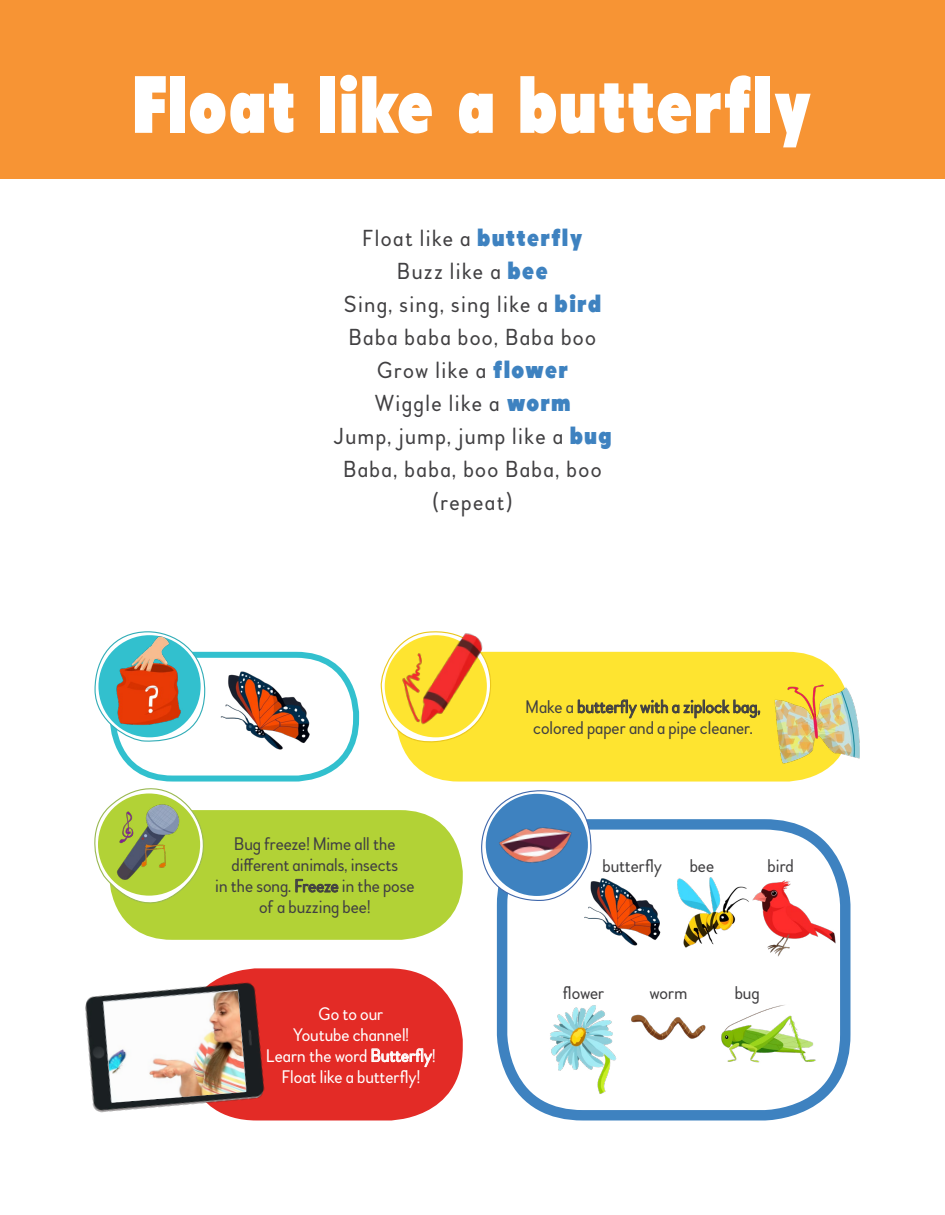
<style>
.page{position:relative;width:945px;height:1215px;background:#fff}
.page>*{position:absolute;margin:0;border:0;box-sizing:border-box;transform-origin:0 0}
.t1{font:81px "Tondu Beta";letter-spacing:.03em;color:#fff;scale:.83 1}
.t2{font:23.1px/33px "Woodford Bourne";letter-spacing:.07em;color:#414042;text-align:center;scale:.91 1}
.t3{font:18.15px/21px "Woodford Bourne";color:#414042;text-align:center;scale:.91 1}
.t4{font:18.15px/21px "Woodford Bourne";color:#fff;text-align:center;scale:.91 1}
.s1{font-family:"Tondu Beta";font-size:24.75px;color:#3e82c0}
</style>
<div class="page">
<div style="left:0;top:0;width:945px;height:179px;background:#f79434"></div>
<svg style="left:496px;top:819px;width:355px;height:302px"></svg>
<div style="left:396px;top:652px;width:454px;height:130px;background:#fee430;border-radius:63px"></div>
<div style="left:109px;top:810px;width:354px;height:130px;background:#b2d236;border-radius:63px"></div>
<div style="left:110px;top:652px;width:249px;height:130px;border:6px solid #32c0ce;border-radius:60px"></div>
<svg style="left:380px;top:647px;width:113px;height:99px"></svg>
<svg style="left:94px;top:781px;width:120px;height:138px"></svg>
<svg style="left:481px;top:790px;width:111px;height:112px"></svg>
<div style="left:98px;top:793px;width:102px;height:103px;background:#b2d236;border-radius:50%"></div>
<div style="left:486px;top:794px;width:102px;height:102px;background:#3e82c0;border-radius:50%"></div>
<div style="left:385px;top:635px;width:102px;height:102px;background:#fee430;border-radius:50%"></div>
<img style="left:105px;top:799px;width:86px;height:85px">
<img style="left:397px;top:631px;width:88px;height:105px">
<svg style="left:94px;top:631px;width:112px;height:111px"></svg>
<div style="left:98px;top:635px;width:103px;height:102px;background:#32c0ce;border-radius:50%"></div>
<img style="left:111px;top:635px;width:77px;height:96px">
<img style="left:491px;top:818px;width:90px;height:56px">
<svg style="left:577px;top:699px;width:183px;height:20px"></svg>
<svg style="left:295px;top:879px;width:44px;height:14px"></svg>
<img style="left:220px;top:671px;width:90px;height:79px">
<div style="left:183px;top:968px;width:280px;height:153px;background:#e32b26;border-radius:74px"></div>
<svg style="left:371px;top:1048px;width:62px;height:19px"></svg>
<img style="left:85px;top:968px;width:196px;height:153px">
<img style="left:104px;top:991px;width:142px;height:112px">
<img style="left:581px;top:877px;width:82px;height:73px">
<img style="left:546px;top:1004px;width:78px;height:90px">
<img style="left:671px;top:877px;width:80px;height:78px">
<img style="left:626px;top:1009px;width:84px;height:35px">
<img style="left:751px;top:877px;width:88px;height:84px">
<img style="left:719px;top:1004px;width:101px;height:61px">
<img style="left:774px;top:677px;width:86px;height:99px">
<h1 class="t1" style="left:133px;top:56px;width:819px">Float like a butterfly</h1>
<p class="t2" style="left:334px;top:223px;width:307px">Float like a <span class="s1">butterfly<br></span>Buzz like a <span class="s1">bee<br></span>Sing, sing, sing like a <span class="s1">bird<br></span>Baba baba boo, Baba boo<br>Grow like a <span class="s1">flower<br></span>Wiggle like a <span class="s1">worm<br></span>Jump, jump, jump like a <span class="s1">bug<br></span>Baba, baba, boo Baba, boo (repeat)</p>
<p class="t3" style="left:215px;top:834px;width:220px">Bug freeze! Mime all the different animals, insects<br>in the song. Freeze in the pose of a buzzing bee!</p>
<p class="t4" style="left:266px;top:1003px;width:188px">Go to our<br>Youtube channel!<br>Learn the word Butterfly!<br>Float like a butterfly!</p>
<p class="t3" style="left:526px;top:696px;width:260px">Make a butterfly with a ziplock bag, colored paper and a pipe cleaner.</p>
<p class="t3" style="left:603px;top:855px;width:67px">butterfly</p>
<p class="t3" style="left:690px;top:855px;width:28px">bee</p>
<p class="t3" style="left:768px;top:855px;width:30px">bird</p>
<p class="t3" style="left:563px;top:982px;width:47px">flower</p>
<p class="t3" style="left:649px;top:982px;width:43px">worm</p>
<p class="t3" style="left:735px;top:982px;width:29px">bug</p>
</div>
